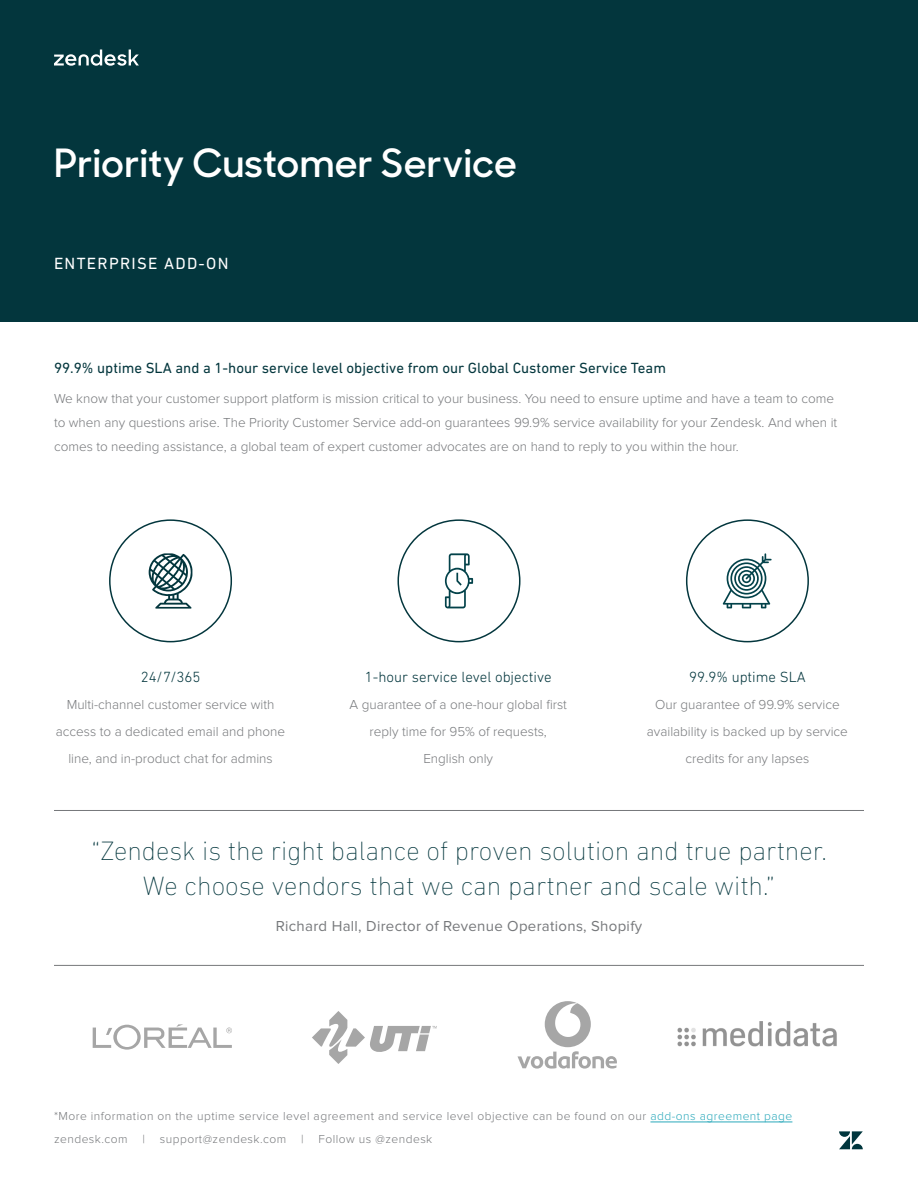
<style>
.page{position:relative;width:918px;height:1188px;background:#fff}
.page>*{position:absolute;margin:0;border:0;box-sizing:border-box;transform-origin:0 0}
.t1{font:600 39px "Sharp Sans No 1";letter-spacing:.005em;color:#fff}
.t2{font:200 27px/34.5px "DIN Next LT Pro";color:#03363d;text-align:center}
.t3{font:16.5px "DIN Next LT Pro";letter-spacing:.08em;color:#fff}
.t4{font:15px "DIN Next LT Pro";color:#03363d}
.t5{font:300 15px "DIN Next LT Pro";color:#03363d}
.t6{font:15px "Proxima Nova";letter-spacing:.02em;color:#76787b}
.t7{font:300 13.5px/27px "Proxima Nova";color:#76787b;text-align:center}
.t8{font:300 12px "Proxima Nova";letter-spacing:.04em;color:#76787b}
.s1{color:#2ba9bb}
</style>
<div class="page">
<svg style="left:312px;top:1011px;width:125px;height:53px"></svg>
<div style="left:0;top:0;width:918px;height:322px;background:#03363d"></div>
<hr style="left:54px;top:965px;width:810px;height:1px;background:#76787b">
<hr style="left:54px;top:810px;width:810px;height:1px;background:#76787b">
<svg style="left:54px;top:50px;width:85px;height:16px"></svg>
<hr style="left:650px;top:1122px;width:142px;height:1px;background:#2ba9bb">
<svg style="left:839px;top:1131px;width:24px;height:18px"></svg>
<div style="left:109px;top:519px;width:123px;height:123px;border:2px solid #03363d;border-radius:50%"></div>
<div style="left:398px;top:519px;width:122px;height:123px;border:2px solid #03363d;border-radius:50%"></div>
<div style="left:686px;top:519px;width:123px;height:123px;border:2px solid #03363d;border-radius:50%"></div>
<svg style="left:445px;top:553px;width:28px;height:55px"></svg>
<svg style="left:518px;top:1001px;width:99px;height:68px"></svg>
<svg style="left:93px;top:1024px;width:139px;height:26px"></svg>
<svg style="left:723px;top:553px;width:49px;height:55px"></svg>
<svg style="left:149px;top:553px;width:43px;height:56px"></svg>
<img style="left:677px;top:1021px;width:160px;height:26px">
<h1 class="t1" style="left:54px;top:133px;width:464px">Priority Customer Service</h1>
<p class="t3" style="left:54px;top:254px;width:176px">ENTERPRISE ADD-ON</p>
<p class="t4" style="left:54px;top:359px;width:614px">99.9% uptime SLA and a 1-hour service level objective from our Global Customer Service Team</p>
<p class="t7" style="left:54px;top:387px;width:785px;line-height:24px;text-align:left">We know that your customer support platform is mission critical to your business. You need to ensure uptime and have a team to come to when any questions arise. The Priority Customer Service add-on guarantees 99.9% service availability for your Zendesk. And when it comes to needing assistance, a global team of expert customer advocates are on hand to reply to you within the hour.</p>
<p class="t5" style="left:141px;top:668px;width:61px">24/7/365</p>
<p class="t7" style="left:56px;top:692px;width:231px">Multi-channel customer service with access to a dedicated email and phone line, and in-product chat for admins</p>
<p class="t5" style="left:365px;top:668px;width:188px">1-hour service level objective</p>
<p class="t7" style="left:349px;top:692px;width:219px">A guarantee of a one-hour global first reply time for 95% of requests,<br>English only</p>
<p class="t5" style="left:689px;top:668px;width:118px">99.9% uptime SLA</p>
<p class="t7" style="left:647px;top:692px;width:203px">Our guarantee of 99.9% service availability is backed up by service credits for any lapses</p>
<h2 class="t2" style="left:92px;top:834px;width:737px">“Zendesk is the right balance of proven solution and true partner.<br>We choose vendors that we can partner and scale with.”</h2>
<p class="t6" style="left:276px;top:919px;width:368px">Richard Hall, Director of Revenue Operations, Shopify</p>
<p class="t8" style="left:54px;top:1111px;width:740px">*More information on the uptime service level agreement and service level objective can be found on our <span class="s1">add-ons agreement page</span></p>
<p class="t8" style="left:54px;top:1134px;width:380px">zendesk.com | support@zendesk.com | Follow us @zendesk</p>
</div>
